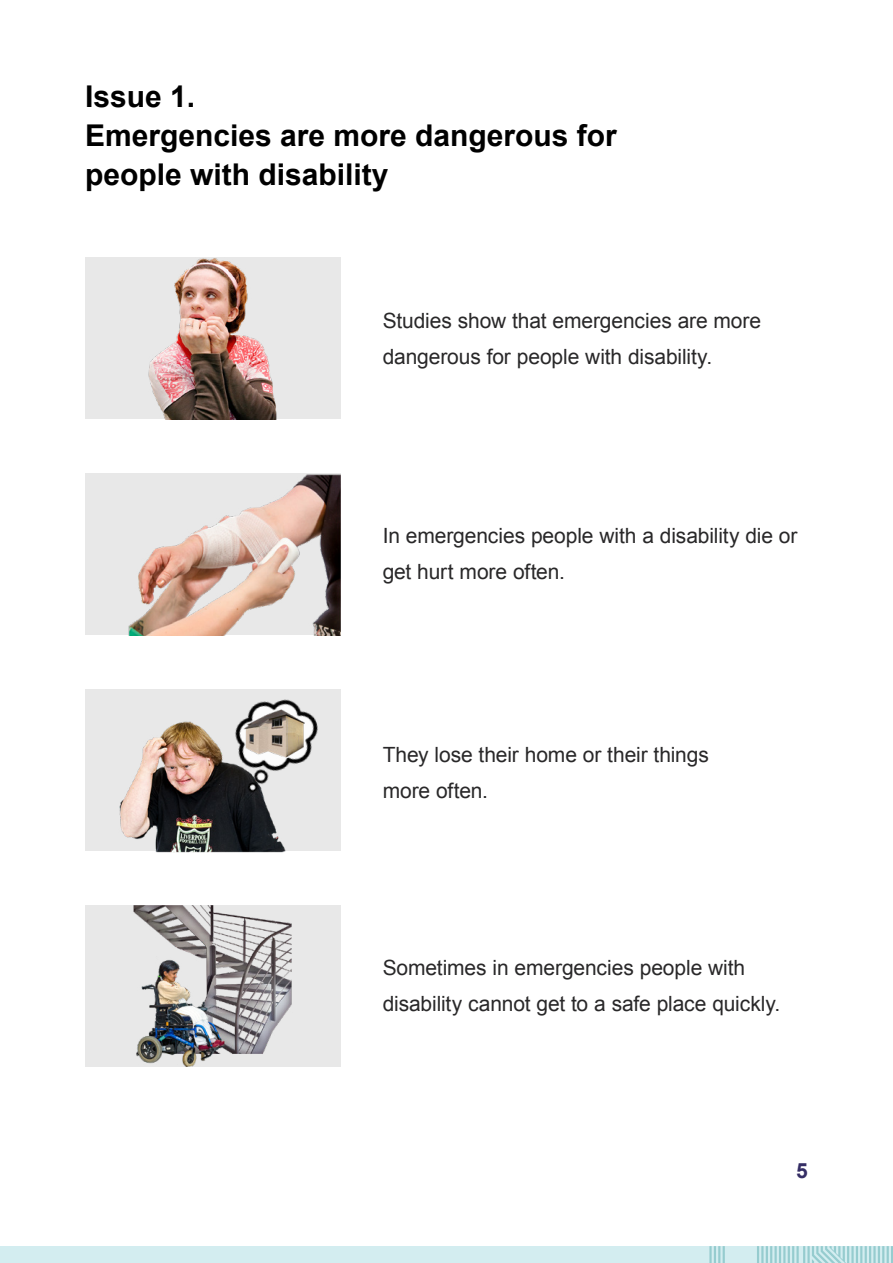
<style>
.page{position:relative;width:893px;height:1263px;background:#fff}
.page>*{position:absolute;margin:0;border:0;box-sizing:border-box;transform-origin:0 0}
.t1{font:700 30px/39px "Arial";color:#000}
.Body_USE{font:21px/36px "Arial";letter-spacing:-.005em;color:#292829}
.t2{font:700 21px "Arial";color:#352e65}
</style>
<div class="page">
<div style="left:0;top:1246px;width:893px;height:17px;background:#d3edf0"></div>
<svg style="left:709px;top:1246px;width:184px;height:17px"></svg>
<div style="left:85px;top:258px;width:255px;height:161px;background:#e8e8e8"></div>
<img style="left:148px;top:258px;width:129px;height:161px">
<div style="left:85px;top:474px;width:255px;height:161px;background:#e8e8e8"></div>
<img style="left:128px;top:474px;width:212px;height:161px">
<div style="left:85px;top:689px;width:255px;height:162px;background:#e8e8e8"></div>
<div style="left:85px;top:905px;width:255px;height:162px;background:#e8e8e8"></div>
<img style="left:133px;top:905px;width:159px;height:161px">
<img style="left:119px;top:721px;width:167px;height:132px">
<img style="left:220px;top:699px;width:98px;height:99px">
<img style="left:243px;top:703px;width:61px;height:62px">
<p class="t1" style="left:85px;top:78px;width:533px">Issue 1.<br>Emergencies are more dangerous for people with disability</p>
<p class="Body_USE" style="left:383px;top:303px;width:380px">Studies show that emergencies are more dangerous for people with disability.</p>
<p class="Body_USE" style="left:383px;top:518px;width:416px">In emergencies people with a disability die or get hurt more often.</p>
<p class="Body_USE" style="left:383px;top:737px;width:328px">They lose their home or their things more often.</p>
<p class="Body_USE" style="left:383px;top:950px;width:399px">Sometimes in emergencies people with disability cannot get to a safe place quickly.</p>
<p class="t2" style="left:796px;top:1157px;width:13px">5</p>
</div>
